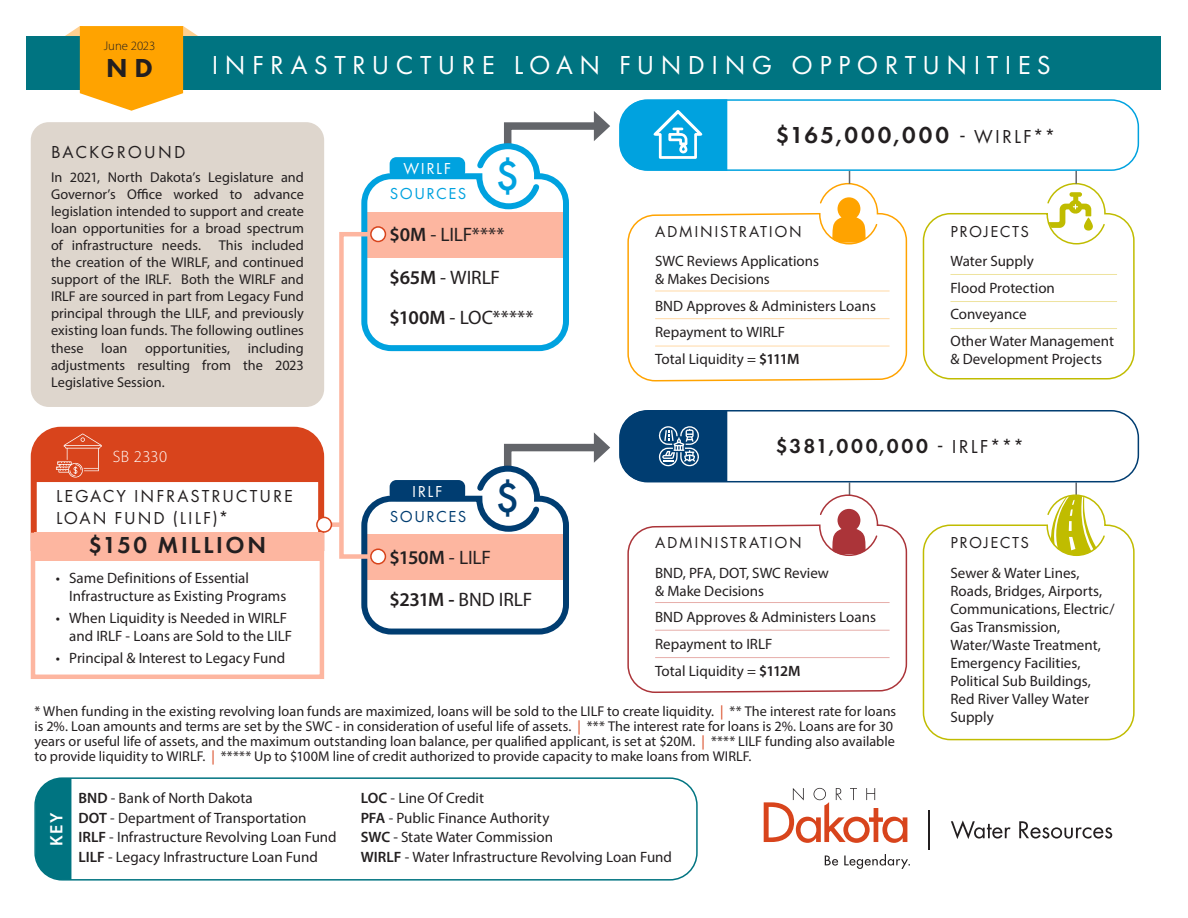
<style>
.page{position:relative;width:1188px;height:918px;background:#fff}
.page>*{position:absolute;margin:0;border:0;box-sizing:border-box;transform-origin:0 0}
.t1{font:500 42.75px "Futura PT";color:#003d71}
.t2{font:500 42.75px "Futura PT";color:#00a2df}
.t3{font:27px "Futura PT";letter-spacing:.24em;color:#fff}
.t4{font:800 27px "Futura PT";color:#231f20}
.t5{font:600 24px "Futura PT";letter-spacing:.13em;color:#231f20}
.t6{font:600 24px "Futura PT";letter-spacing:.11em;color:#231f20}
.t7{font:600 21px "Futura PT";letter-spacing:.13em;color:#231f20}
.t8{font:19.5px "Myriad Pro";letter-spacing:-.01em;color:#231f20}
.t9{font:600 19.5px "Myriad Pro";color:#231f20}
.t10{font:18px/21.6px "Futura PT";letter-spacing:.11em;color:#231f20}
.t11{font:600 18px "Myriad Pro";color:#fff}
.t12{font:16.5px "Futura PT";letter-spacing:.095em;color:#231f20}
.t13{font:16.5px "Futura PT";letter-spacing:.095em;color:#fff}
.t14{font:16.5px "Futura PT";letter-spacing:.09em;color:#003d71}
.t15{font:16.5px "Futura PT";letter-spacing:.09em;color:#00a2df}
.t16{font:300 16.5px "Myriad Pro";letter-spacing:.02em;color:#fff}
.t17{font:15px/18px "Myriad Pro";color:#231f20}
.t18{font:14.25px/17.1px "Myriad Pro";color:#231f20}
.t19{font:300 12.75px "Myriad Pro";color:#231f20}
.s1{font-weight:600}
.s2{font-weight:400;font-size:19.5px}
.s3{font-weight:400}
.s4{color:#d8441c}
</style>
<div class="page">
<svg style="left:849px;top:482px;width:1px;height:12px"></svg>
<div style="left:26px;top:36px;width:1135px;height:53px;background:#007481"></div>
<div style="left:620px;top:99px;width:519px;height:72px;border:2px solid #00a2df;border-radius:27px"></div>
<div style="left:620px;top:410px;width:519px;height:72px;border:2px solid #003d71;border-radius:27px"></div>
<div style="left:34px;top:532px;width:289px;height:29px;background:#fdb6a0"></div>
<hr style="left:928px;top:810px;width:2px;height:39px;background:#231f20">
<svg style="left:825px;top:856px;width:13px;height:10px"></svg>
<svg style="left:844px;top:854px;width:66px;height:15px"></svg>
<svg style="left:764px;top:788px;width:143px;height:55px"></svg>
<svg style="left:951px;top:820px;width:60px;height:19px"></svg>
<svg style="left:1019px;top:821px;width:93px;height:18px"></svg>
<div style="left:31px;top:533px;width:293px;height:146px;border:4px solid #fdb6a0"></div>
<svg style="left:30px;top:426px;width:296px;height:128px"></svg>
<svg style="left:922px;top:507px;width:213px;height:234px"></svg>
<svg style="left:627px;top:182px;width:281px;height:199px"></svg>
<svg style="left:627px;top:494px;width:281px;height:198px"></svg>
<svg style="left:1051px;top:482px;width:51px;height:73px"></svg>
<svg style="left:832px;top:197px;width:34px;height:46px"></svg>
<svg style="left:832px;top:509px;width:34px;height:45px"></svg>
<svg style="left:619px;top:99px;width:108px;height:72px;background:#22aee3"></svg>
<svg style="left:619px;top:411px;width:108px;height:71px;background:#1d5381"></svg>
<hr style="left:655px;top:291px;width:235px;height:1px;background:#ffd9a6">
<hr style="left:655px;top:602px;width:235px;height:1px;background:#e7aeaa">
<hr style="left:655px;top:318px;width:235px;height:1px;background:#ffd9a6">
<hr style="left:655px;top:630px;width:235px;height:1px;background:#e7aeaa">
<hr style="left:655px;top:346px;width:235px;height:1px;background:#ffd9a6">
<hr style="left:655px;top:657px;width:235px;height:1px;background:#e7aeaa">
<svg style="left:849px;top:171px;width:1px;height:13px"></svg>
<svg style="left:922px;top:171px;width:213px;height:209px"></svg>
<svg style="left:504px;top:111px;width:106px;height:30px"></svg>
<svg style="left:361px;top:432px;width:249px;height:203px"></svg>
<svg style="left:361px;top:140px;width:211px;height:212px"></svg>
<div style="left:390px;top:157px;width:75px;height:21px;background:#00a2df;border-radius:7px"></div>
<div style="left:390px;top:480px;width:75px;height:21px;background:#003d71;border-radius:7px"></div>
<div style="left:339px;top:232px;width:41px;height:327px;border:4px solid #fdb6a0"></div>
<div style="left:371px;top:227px;width:14px;height:14px;background:#fff;border-radius:50%"></div>
<div style="left:370px;top:226px;width:16px;height:16px;border:2px solid #d8441c;border-radius:50%"></div>
<div style="left:371px;top:549px;width:14px;height:15px;background:#fff;border-radius:50%"></div>
<div style="left:370px;top:549px;width:16px;height:16px;border:2px solid #d8441c;border-radius:50%"></div>
<svg style="left:65px;top:26px;width:133px;height:85px"></svg>
<div style="left:321px;top:522px;width:20px;height:5px;background:#fdb6a0"></div>
<div style="left:317px;top:517px;width:14px;height:15px;background:#fff;border-radius:50%"></div>
<div style="left:316px;top:517px;width:16px;height:16px;border:2px solid #d8441c;border-radius:50%"></div>
<div style="left:31px;top:122px;width:293px;height:285px;background:#ded6cd;border-radius:18px"></div>
<div style="left:34px;top:777px;width:664px;height:104px;border:2px solid #007481;border-radius:27px"></div>
<svg style="left:36px;top:778px;width:35px;height:102px;background:#107d89"></svg>
<p class="t19" style="left:104px;top:38px;width:53px">June 2023</p>
<p class="t4" style="left:106px;top:51px;width:48px">ND</p>
<p class="t3" style="left:212px;top:49px;width:841px">INFRASTRUCTURE LOAN FUNDING OPPORTUNITIES</p>
<p class="t10" style="left:51px;top:141px;width:136px">BACKGROUND</p>
<p class="t18" style="left:51px;top:168px;width:254px;text-align:justify">In 2021, North Dakota’s Legislature and Governor’s Office worked to advance legislation intended to support and create loan opportunities for a broad spectrum of infrastructure needs. This included the creation of the WIRLF, and continued support of the IRLF. Both the WIRLF and IRLF are sourced in part from Legacy Fund principal through the LILF, and previously existing loan funds. The following outlines these loan opportunities, including adjustments resulting from the 2023<br>Legislative Session.</p>
<p class="t16" style="left:113px;top:447px;width:56px">SB 2330</p>
<p class="t10" style="left:56px;top:486px;width:238px">LEGACY INFRASTRUCTURE<br>LOAN FUND (LILF)*</p>
<p class="t13" style="left:403px;top:159px;width:49px">WIRLF</p>
<p class="t15" style="left:390px;top:184px;width:78px">SOURCES</p>
<p class="t2" style="left:496px;top:150px;width:26px">$</p>
<p class="t8" style="left:390px;top:223px;width:116px"><span class="s1">$0M</span> - LILF****</p>
<p class="t8" style="left:390px;top:265px;width:112px"><span class="s1">$65M</span> - WIRLF</p>
<p class="t8" style="left:390px;top:305px;width:145px"><span class="s1">$100M</span> - LOC*****</p>
<p class="t13" style="left:412px;top:482px;width:32px">IRLF</p>
<p class="t14" style="left:390px;top:506px;width:78px">SOURCES</p>
<p class="t1" style="left:496px;top:472px;width:26px">$</p>
<p class="t5" style="left:776px;top:120px;width:282px">$165,000,000 <span class="s2">- WIRLF**</span></p>
<p class="t12" style="left:655px;top:221px;width:148px">ADMINISTRATION</p>
<p class="t17" style="left:655px;top:252px;width:165px">SWC Reviews Applications</p>
<p class="t17" style="left:655px;top:270px;width:116px">&amp; Makes Decisions</p>
<p class="t17" style="left:655px;top:296px;width:222px">BND Approves &amp; Administers Loans</p>
<p class="t17" style="left:655px;top:323px;width:132px">Repayment to WIRLF</p>
<p class="t17" style="left:655px;top:350px;width:146px">Total Liquidity = <span class="s1">$111M</span></p>
<p class="t12" style="left:951px;top:221px;width:80px">PROJECTS</p>
<p class="t17" style="left:950px;top:252px;width:85px">Water Supply</p>
<p class="t17" style="left:950px;top:278px;width:106px">Flood Protection</p>
<p class="t17" style="left:950px;top:305px;width:78px">Conveyance</p>
<p class="t17" style="left:950px;top:332px;width:165px">Other Water Management &amp; Development Projects</p>
<p class="t7" style="left:776px;top:433px;width:250px">$381,000,000 <span class="s2">- IRLF***</span></p>
<p class="t6" style="left:89px;top:530px;width:179px">$150 MILLION</p>
<p class="t17" style="left:69px;top:569px;width:219px;text-indent:-14px">• Same Definitions of Essential<br>Infrastructure as Existing Programs</p>
<p class="t17" style="left:69px;top:609px;width:224px;text-indent:-14px">• When Liquidity is Needed in WIRLF and IRLF - Loans are Sold to the LILF</p>
<p class="t17" style="left:56px;top:649px;width:231px">• Principal &amp; Interest to Legacy Fund</p>
<p class="t9" style="left:390px;top:545px;width:103px">$150M <span class="s3">- LILF</span></p>
<p class="t8" style="left:390px;top:587px;width:144px"><span class="s1">$231M -</span> BND IRLF</p>
<p class="t12" style="left:655px;top:533px;width:148px">ADMINISTRATION</p>
<p class="t17" style="left:655px;top:563px;width:175px">BND, PFA, DOT, SWC Review</p>
<p class="t17" style="left:655px;top:581px;width:110px">&amp; Make Decisions</p>
<p class="t17" style="left:655px;top:608px;width:222px">BND Approves &amp; Administers Loans</p>
<p class="t17" style="left:655px;top:635px;width:119px">Repayment to IRLF</p>
<p class="t17" style="left:655px;top:661px;width:147px">Total Liquidity = <span class="s1">$112M</span></p>
<p class="t18" style="left:34px;top:703px;width:863px;line-height:15px">* When funding in the existing revolving loan funds are maximized, loans will be sold to the LILF to create liquidity. <span class="s4">|</span> ** The interest rate for loans is 2%. Loan amounts and terms are set by the SWC - in consideration of useful life of assets. <span class="s4">|</span> *** The interest rate for loans is 2%. Loans are for 30 years or useful life of assets, and the maximum outstanding loan balance, per qualified applicant, is set at $20M. <span class="s4">|</span> **** LILF funding also available to provide liquidity to WIRLF. <span class="s4">|</span> ***** Up to $100M line of credit authorized to provide capacity to make loans from WIRLF.</p>
<p class="t11" style="left:45px;top:846px;width:35px;rotate:-90deg">KEY</p>
<p class="t17" style="left:78px;top:789px;width:176px"><span class="s1">BND</span> - Bank of North Dakota</p>
<p class="t17" style="left:78px;top:808px;width:229px"><span class="s1">DOT</span> - Department of Transportation</p>
<p class="t17" style="left:78px;top:828px;width:260px"><span class="s1">IRLF</span> - Infrastructure Revolving Loan Fund</p>
<p class="t17" style="left:78px;top:847px;width:241px"><span class="s1">LILF</span> - Legacy Infrastructure Loan Fund</p>
<p class="t17" style="left:361px;top:789px;width:125px"><span class="s1">LOC</span> - Line Of Credit</p>
<p class="t17" style="left:361px;top:808px;width:190px"><span class="s1">PFA</span> - Public Finance Authority</p>
<p class="t17" style="left:361px;top:828px;width:194px"><span class="s1">SWC</span> - State Water Commission</p>
<p class="t17" style="left:361px;top:847px;width:313px"><span class="s1">WIRLF</span> - Water Infrastructure Revolving Loan Fund</p>
<p class="t12" style="left:951px;top:533px;width:80px">PROJECTS</p>
<p class="t17" style="left:950px;top:563px;width:166px">Sewer &amp; Water Lines,<br>Roads, Bridges, Airports,<br>Communications, Electric/<br>Gas Transmission,<br>Water/Waste Treatment,<br>Emergency Facilities,<br>Political Sub Buildings,<br>Red River Valley Water<br>Supply</p>
</div>
